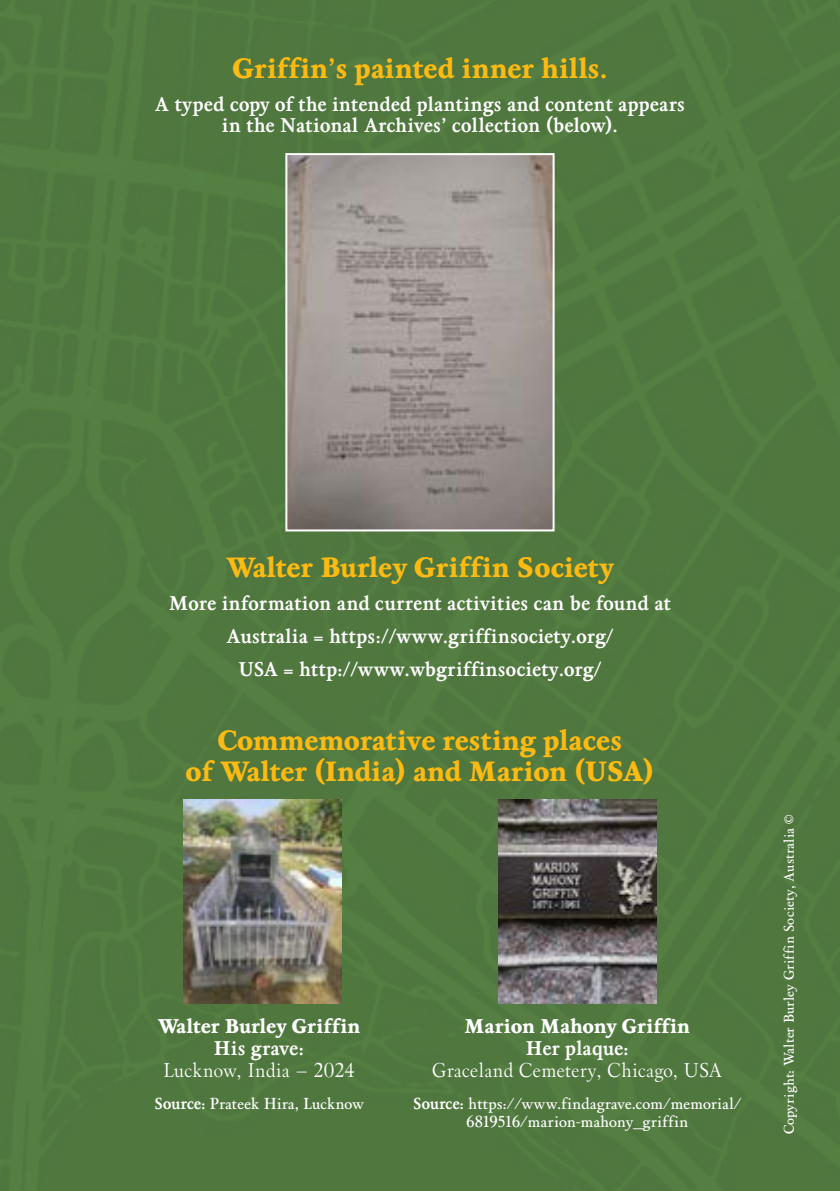
<style>
.page{position:relative;width:840px;height:1191px;background:#fff}
.page>*{position:absolute;margin:0;border:0;box-sizing:border-box;transform-origin:0 0}
.t1{font:800 28px/30.2px "Brigade";color:#fdba12;text-align:center}
.t2{font:700 20px/33px "Brigade";color:#fff;text-align:center}
.t3{font:300 20px "Brigade";color:#fff}
.t4{font:800 20px "Brigade";color:#fff}
.t5{font:500 16px/17.2px "Brigade";letter-spacing:-.01em;color:#fff;text-align:center}
.t6{font:500 14px "Brigade";color:#fff}
.s1{font-weight:700}
</style>
<div class="page">
<div style="left:0;top:0;width:839px;height:1191px;background:#4f773e"></div>
<img style="left:288px;top:156px;width:263px;height:372px">
<div style="left:285px;top:153px;width:269px;height:378px;border:2px solid #fff"></div>
<img style="left:183px;top:799px;width:159px;height:204px">
<img style="left:497px;top:799px;width:159px;height:204px">
<h1 class="t1" style="left:232px;top:56px;width:376px">Griffin’s painted inner hills.</h1>
<p class="t2" style="left:155px;top:95px;width:531px;line-height:21.6px">A typed copy of the intended plantings and content appears in the National Archives’ collection (below).</p>
<h1 class="t1" style="left:226px;top:555px;width:389px">Walter Burley Griffin Society</h1>
<p class="t2" style="left:169px;top:589px;width:503px">More information and current activities can be found at<br>Australia = https://www.griffinsociety.org/<br>USA = http://www.wbgriffinsociety.org/</p>
<h1 class="t1" style="left:186px;top:728px;width:469px">Commemorative resting places<br>of Walter (India) and Marion (USA)</h1>
<p class="t4" style="left:158px;top:1015px;width:204px">Walter Burley Griffin</p>
<p class="t4" style="left:464px;top:1015px;width:227px">Marion Mahony Griffin</p>
<p class="t2" style="left:214px;top:1033px;width:92px">His grave:</p>
<p class="t2" style="left:525px;top:1033px;width:104px">Her plaque:</p>
<p class="t3" style="left:163px;top:1059px;width:193px">Lucknow, India – 2024</p>
<p class="t3" style="left:432px;top:1059px;width:291px">Graceland Cemetery, Chicago, USA</p>
<p class="t5" style="left:154px;top:1097px;width:210px"><span class="s1">Source:</span> Prateek Hira, Lucknow</p>
<p class="t5" style="left:413px;top:1097px;width:330px"><span class="s1">Source:</span> https://www.findagrave.com/memorial/<br>6819516/marion-mahony_griffin</p>
<p class="t6" style="left:780px;top:1134px;width:321px;rotate:-90deg">Copyright: Walter Burley Griffin Society, Australia ©</p>
</div>
